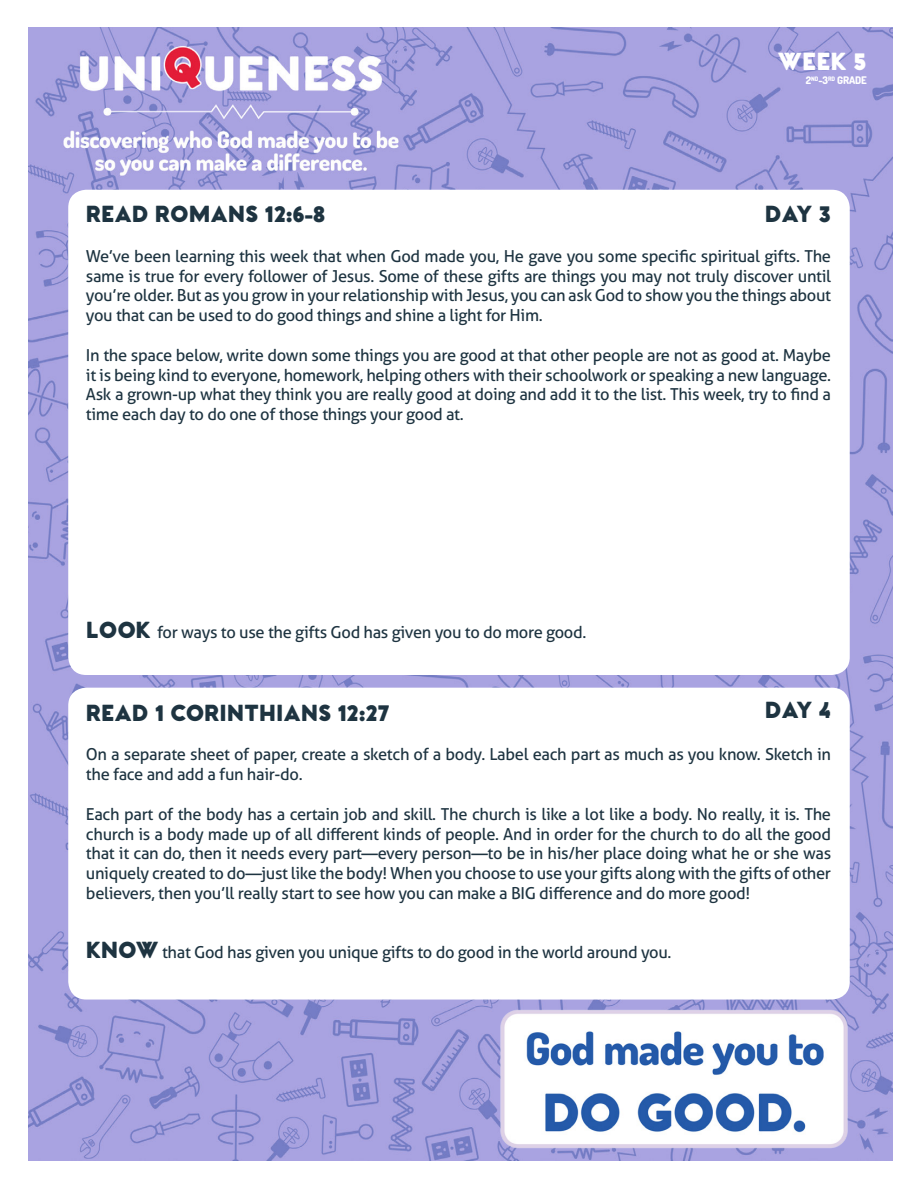
<style>
.page{position:relative;width:918px;height:1188px;background:#fff}
.page>*{position:absolute;margin:0;border:0;box-sizing:border-box;transform-origin:0 0}
.t1{font:900 25.5px "Venti CF";color:#fff}
.t2{font:900 24px "Venti CF";color:#1e3441}
.t3{font:16.5px/19.8px "Aller";letter-spacing:-.02em;color:#1e3441;text-align:justify}
.t4{font:800 10.5px "Terminal Dosis";letter-spacing:-.01em;color:#fff}
.s1{font-family:"Venti CF";font-weight:900;font-size:24px}
</style>
<div class="page">
<img style="left:28px;top:27px;width:864px;height:1134px">
<div style="left:68px;top:688px;width:782px;height:312px;background:#fff;border-radius:18px"></div>
<div style="left:68px;top:190px;width:782px;height:485px;background:#fff;border-radius:18px"></div>
<img style="left:488px;top:994px;width:380px;height:167px">
<h1 class="t1" style="left:778px;top:46px;width:90px">WEEK 5</h1>
<p class="t4" style="left:806px;top:74px;width:63px">2<sup>ND</sup>-3<sup>RD</sup> GRADE</p>
<p class="t2" style="left:86px;top:199px;width:241px">READ ROMANS 12:6-8</p>
<p class="t3" style="left:86px;top:246px;width:747px">We’ve been learning this week that when God made you, He gave you some specific spiritual gifts. The same is true for every follower of Jesus. Some of these gifts are things you may not truly discover until you’re older. But as you grow in your relationship with Jesus, you can ask God to show you the things about you that can be used to do good things and shine a light for Him.</p>
<p class="t3" style="left:86px;top:345px;width:747px">In the space below, write down some things you are good at that other people are not as good at. Maybe it is being kind to everyone, homework, helping others with their schoolwork or speaking a new language.<br>Ask a grown-up what they think you are really good at doing and add it to the list. This week, try to find a time each day to do one of those things your good at.</p>
<p class="t2" style="left:765px;top:199px;width:67px">DAY 3</p>
<p class="t3" style="left:86px;top:622px;width:502px"><span class="s1">LOOK</span> for ways to use the gifts God has given you to do more good.</p>
<p class="t2" style="left:765px;top:695px;width:67px">DAY 4</p>
<p class="t2" style="left:86px;top:698px;width:305px">READ 1 CORINTHIANS 12:27</p>
<p class="t3" style="left:86px;top:745px;width:747px">On a separate sheet of paper, create a sketch of a body. Label each part as much as you know. Sketch in the face and add a fun hair-do.</p>
<p class="t3" style="left:86px;top:804px;width:747px">Each part of the body has a certain job and skill. The church is like a lot like a body. No really, it is. The church is a body made up of all different kinds of people. And in order for the church to do all the good that it can do, then it needs every part—every person—to be in his/her place doing what he or she was uniquely created to do—just like the body! When you choose to use your gifts along with the gifts of other believers, then you’ll really start to see how you can make a BIG difference and do more good!</p>
<p class="t3" style="left:86px;top:943px;width:587px"><span class="s1">KNOW</span> that God has given you unique gifts to do good in the world around you.</p>
</div>
